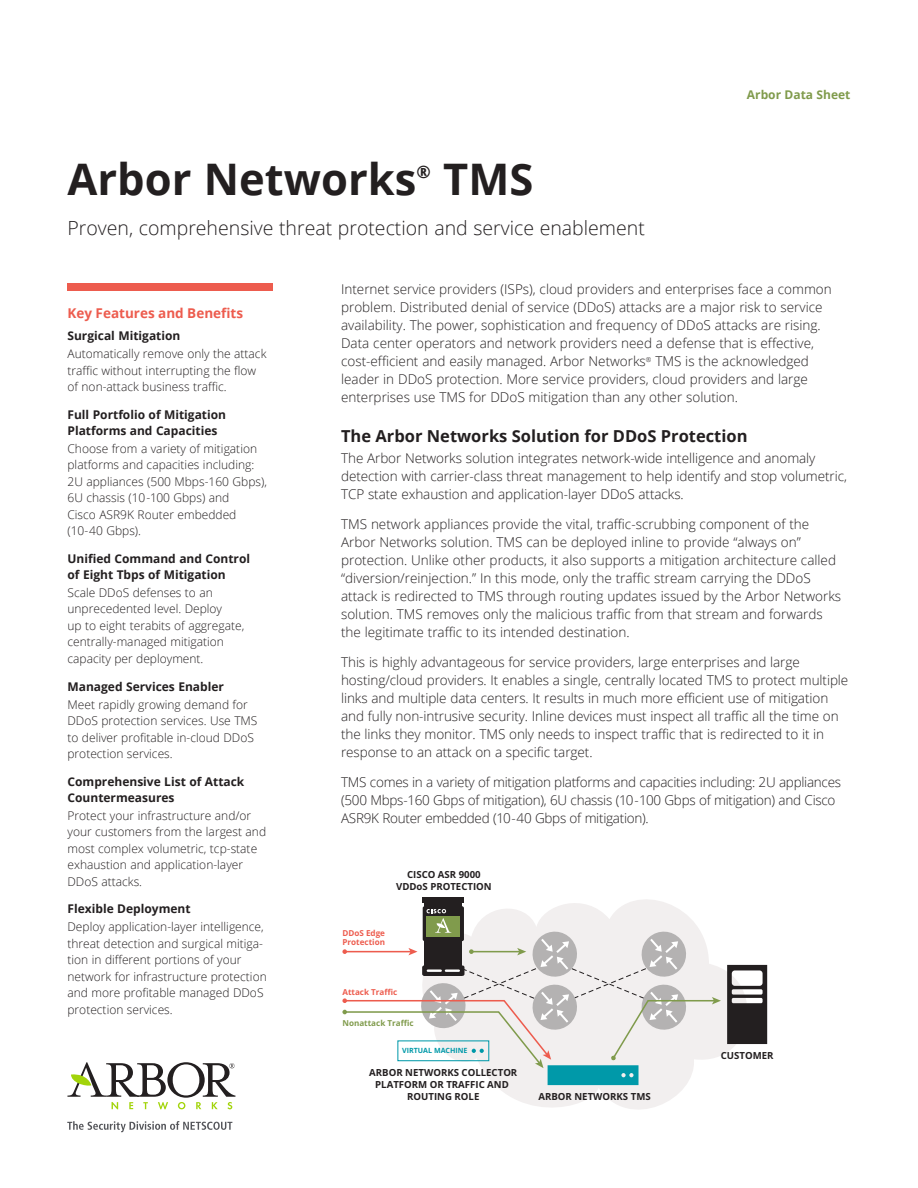
<style>
.page{position:relative;width:918px;height:1188px;background:#fff}
.page>*{position:absolute;margin:0;border:0;box-sizing:border-box;transform-origin:0 0}
.t1{font:700 43.5px "Open Sans";color:#231f20}
.Subtitle{font:300 19.5px "Open Sans";color:#231f20}
.t2{font:700 17.25px "Open Sans";color:#231f20}
.Heading_B{font:700 16.5px "Open Sans";color:#231f20}
.Body_Copy{font:300 13.5px/18px "Open Sans";color:#231f20}
.Body_Copy-2{font:300 13.5px/18px "Open Sans";letter-spacing:-.02em;color:#231f20}
.Watermelon_Key_Featu{font:700 13.5px "Open Sans";color:#ed5c4e}
.Sidebar_Body_Copy{font:300 12px/16.5px "Open Sans";color:#231f20}
.Black_Key_Feature_He{font:700 12px/15.8px "Open Sans";color:#231f20}
.Arbor_Data_Sheet{font:700 12px "Open Sans";color:#809b4c}
.t3{font:700 9.75px/11.9px "Open Sans";color:#231f20;text-align:center}
.t4{font:700 8.25px/9.3px "Open Sans";color:#ed5c4e}
.t5{font:700 8.25px "Open Sans";color:#809b4c}
.t6{font:700 7.2px "Open Sans";color:#0099a9}
</style>
<div class="page">
<svg style="left:67px;top:1062px;width:168px;height:47px"></svg>
<svg style="left:67px;top:1121px;width:165px;height:11px"></svg>
<div style="left:68px;top:283px;width:205px;height:7px;background:#ed5c4e"></div>
<svg style="left:422px;top:899px;width:325px;height:211px"></svg>
<div style="left:425px;top:897px;width:37px;height:79px;background:#231f20"></div>
<div style="left:423px;top:906px;width:41px;height:35px;background:#231f20;border-radius:2px"></div>
<div style="left:422px;top:897px;width:42px;height:6px;background:#231f20"></div>
<svg style="left:727px;top:965px;width:40px;height:79px"></svg>
<svg style="left:342px;top:909px;width:379px;height:176px"></svg>
<p class="t1" style="left:68px;top:149px;width:350px">Arbor Networks</p>
<p class="t2" style="left:416px;top:160px;width:16px">®</p>
<p class="t1" style="left:443px;top:149px;width:92px">TMS</p>
<p class="Subtitle" style="left:68px;top:215px;width:579px">Proven, comprehensive threat protection and service enablement</p>
<p class="Arbor_Data_Sheet" style="left:747px;top:86px;width:105px">Arbor Data Sheet</p>
<p class="Watermelon_Key_Featu" style="left:68px;top:303px;width:177px">Key Features and Benefits</p>
<p class="Black_Key_Feature_He" style="left:68px;top:328px;width:114px">Surgical Mitigation</p>
<p class="Sidebar_Body_Copy" style="left:68px;top:345px;width:200px">Automatically remove only the attack traffic without interrupting the flow of non-attack business traffic.</p>
<p class="Black_Key_Feature_He" style="left:68px;top:407px;width:160px">Full Portfolio of Mitigation<br>Platforms and Capacities</p>
<p class="Sidebar_Body_Copy" style="left:68px;top:440px;width:201px">Choose from a variety of mitigation platforms and capacities including:<br>2U appliances (500 Mbps-160 Gbps),<br>6U chassis (10-100 Gbps) and<br>Cisco ASR9K Router embedded (10-40 Gbps).</p>
<p class="Black_Key_Feature_He" style="left:68px;top:551px;width:184px">Unified Command and Control of Eight Tbps of Mitigation</p>
<p class="Sidebar_Body_Copy" style="left:68px;top:584px;width:178px">Scale DDoS defenses to an unprecedented level. Deploy<br>up to eight terabits of aggregate, centrally-managed mitigation capacity per deployment.</p>
<p class="Black_Key_Feature_He" style="left:68px;top:678px;width:158px">Managed Services Enabler</p>
<p class="Sidebar_Body_Copy" style="left:68px;top:696px;width:192px">Meet rapidly growing demand for<br>DDoS protection services. Use TMS to deliver profitable in-cloud DDoS protection services.</p>
<p class="Black_Key_Feature_He" style="left:68px;top:773px;width:178px">Comprehensive List of Attack<br>Countermeasures</p>
<p class="Sidebar_Body_Copy" style="left:68px;top:807px;width:200px">Protect your infrastructure and/or your customers from the largest and most complex volumetric, tcp-state exhaustion and application-layer<br>DDoS attacks.</p>
<p class="Black_Key_Feature_He" style="left:68px;top:901px;width:125px">Flexible Deployment</p>
<p class="Sidebar_Body_Copy" style="left:68px;top:918px;width:201px">Deploy application-layer intelligence, threat detection and surgical mitiga&shy;tion in different portions of your network for infrastructure protection and more profitable managed DDoS protection services.</p>
<p class="Body_Copy" style="left:341px;top:280px;width:492px">Internet service providers (ISPs), cloud providers and enterprises face a common problem. Distributed denial of service (DDoS) attacks are a major risk to service availability. The power, sophistication and frequency of DDoS attacks are rising.<br>Data center operators and network providers need a defense that is effective, cost-efficient and easily managed. Arbor Networks<sup>®</sup> TMS is the acknowledged leader in DDoS protection. More service providers, cloud providers and large enterprises use TMS for DDoS mitigation than any other solution.</p>
<p class="Heading_B" style="left:341px;top:425px;width:408px">The Arbor Networks Solution for DDoS Protection</p>
<p class="Body_Copy" style="left:341px;top:449px;width:507px">The Arbor Networks solution integrates network-wide intelligence and anomaly detection with carrier-class threat management to help identify and stop volumetric,<br>TCP state exhaustion and application-layer DDoS attacks.</p>
<p class="Body_Copy" style="left:341px;top:515px;width:502px">TMS network appliances provide the vital, traffic-scrubbing component of the Arbor Networks solution. TMS can be deployed inline to provide “always on” protection. Unlike other products, it also supports a mitigation architecture called “diversion/reinjection.” In this mode, only the traffic stream carrying the DDoS attack is redirected to TMS through routing updates issued by the Arbor Networks solution. TMS removes only the malicious traffic from that stream and forwards the legitimate traffic to its intended destination.</p>
<p class="Body_Copy" style="left:341px;top:653px;width:509px">This is highly advantageous for service providers, large enterprises and large hosting/cloud providers. It enables a single, centrally located TMS to protect multiple links and multiple data centers. It results in much more efficient use of mitigation and fully non-intrusive security. Inline devices must inspect all traffic all the time on the links they monitor. TMS only needs to inspect traffic that is redirected to it in response to an attack on a specific target.</p>
<p class="Body_Copy-2" style="left:341px;top:773px;width:502px">TMS comes in a variety of mitigation platforms and capacities including: 2U appliances (500 Mbps-160 Gbps of mitigation), 6U chassis (10-100 Gbps of mitigation) and Cisco<br>ASR9K Router embedded (10-40 Gbps of mitigation).</p>
<p class="t3" style="left:396px;top:868px;width:97px">CISCO ASR 9000<br>VDDoS PROTECTION</p>
<p class="t4" style="left:342px;top:928px;width:44px">DDoS Edge<br>Protection</p>
<p class="t4" style="left:342px;top:987px;width:56px">Attack Traffic</p>
<p class="t5" style="left:342px;top:1017px;width:73px">Nonattack Traffic</p>
<p class="t6" style="left:402px;top:1046px;width:67px">VIRTUAL MACHINE</p>
<p class="t3" style="left:369px;top:1066px;width:150px">ARBOR NETWORKS COLLECTOR<br>PLATFORM OR TRAFFIC AND<br>ROUTING ROLE</p>
<p class="t3" style="left:539px;top:1090px;width:114px">ARBOR NETWORKS TMS</p>
<p class="t3" style="left:721px;top:1049px;width:54px">CUSTOMER</p>
</div>
